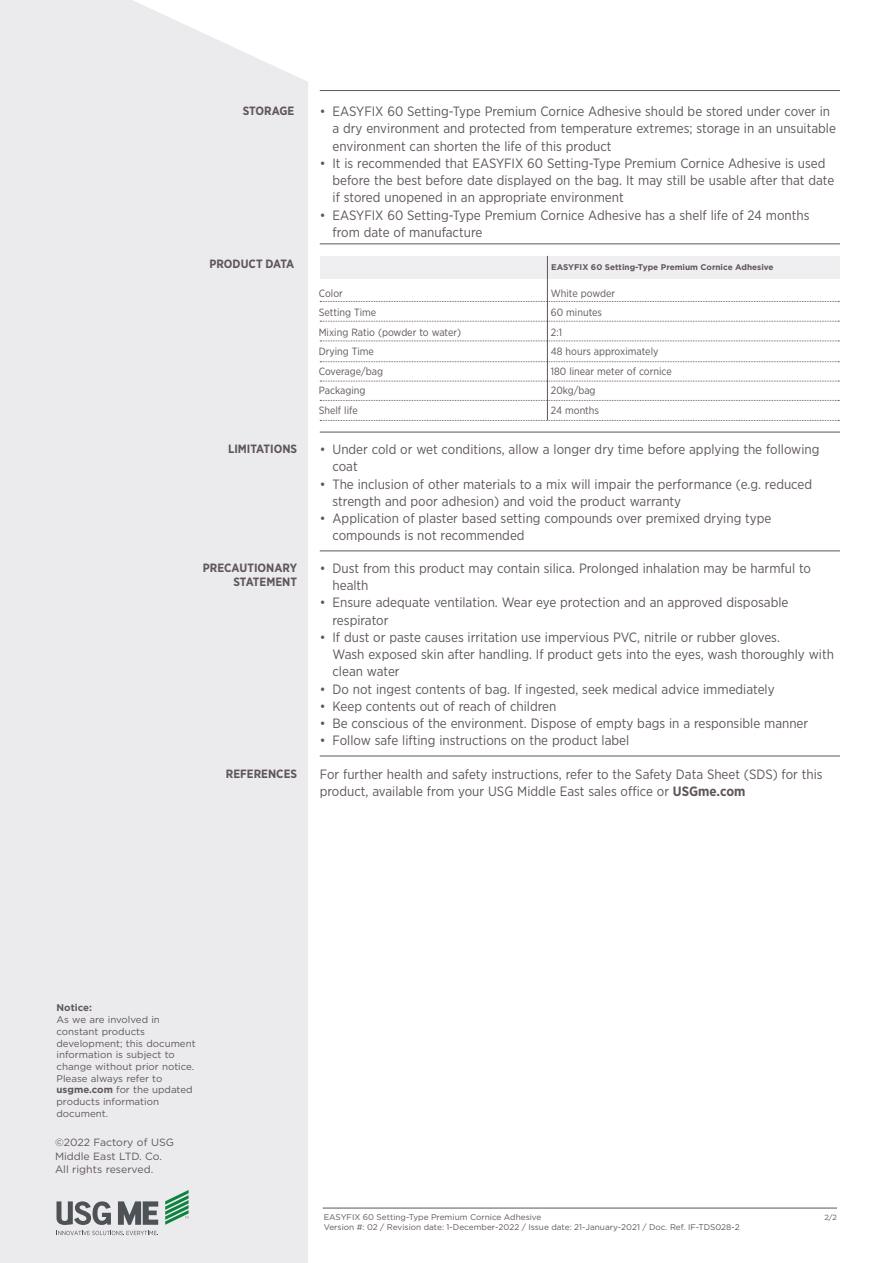
<style>
.page{position:relative;width:893px;height:1263px;background:#fff}
.page>*{position:absolute;margin:0;border:0;box-sizing:border-box;transform-origin:0 0}
.Helvetica_light_10pt{font:13.5px/17.2px "Gotham Narrow";color:#5f565c}
.Helvetica_light_10pt-2{font:700 12px "Gotham Narrow";color:#5f565c}
.Helvetica_light_10pt-3{font:10.5px "Gotham Narrow";color:#5f565c}
.Helvetica_light_10pt-4{font:10.5px/13.5px "Gotham";color:#5f565c}
.Helvetica_light_10pt-5{font:9.75px/11.7px "Gotham";color:#5f565c}
.Helvetica_light_10pt-6{font:700 9.75px "Gotham";color:#5f565c}
.t1{font:8.25px "Gotham";color:#5f565c}
.t2{font:700 8.25px "Gotham";color:#5f565c}
.t3{font:7.5px "Gotham";color:#5f565c}
.s1{font-weight:700}
</style>
<div class="page">
<div style="left:0;top:0;width:308px;height:1263px;background:#ebeaec"></div>
<hr style="left:320px;top:90px;width:520px;height:1px;background:#5f565c">
<hr style="left:323px;top:1208px;width:514px;height:1px;background:#5f565c">
<hr style="left:320px;top:243px;width:520px;height:1px;background:#5f565c">
<hr style="left:320px;top:756px;width:520px;height:1px;background:#5f565c">
<hr style="left:320px;top:432px;width:520px;height:1px;background:#5f565c">
<hr style="left:320px;top:550px;width:520px;height:1px;background:#5f565c">
<div style="left:320px;top:256px;width:519px;height:23px;background:#efeef0"></div>
<svg style="left:320px;top:301px;width:519px;height:1px"></svg>
<svg style="left:320px;top:341px;width:519px;height:1px"></svg>
<svg style="left:320px;top:361px;width:519px;height:1px"></svg>
<svg style="left:320px;top:381px;width:519px;height:1px"></svg>
<svg style="left:320px;top:400px;width:519px;height:1px"></svg>
<svg style="left:320px;top:420px;width:519px;height:1px"></svg>
<svg style="left:320px;top:321px;width:519px;height:1px"></svg>
<hr style="left:547px;top:256px;width:1px;height:164px;background:#5f565c">
<svg style="left:57px;top:1231px;width:101px;height:4px"></svg>
<svg style="left:57px;top:1201px;width:54px;height:24px"></svg>
<svg style="left:118px;top:1201px;width:40px;height:24px"></svg>
<svg style="left:165px;top:1190px;width:24px;height:35px"></svg>
<p class="Helvetica_light_10pt-2" style="left:243px;top:103px;width:53px">STORAGE</p>
<p class="Helvetica_light_10pt-2" style="left:209px;top:256px;width:86px">PRODUCT DATA</p>
<p class="Helvetica_light_10pt-2" style="left:228px;top:441px;width:71px">LIMITATIONS</p>
<p class="Helvetica_light_10pt-2" style="left:203px;top:560px;width:96px">PRECAUTIONARY</p>
<p class="Helvetica_light_10pt-2" style="left:234px;top:574px;width:65px">STATEMENT</p>
<p class="Helvetica_light_10pt-2" style="left:226px;top:766px;width:73px">REFERENCES</p>
<p class="Helvetica_light_10pt" style="left:333px;top:102px;width:505px;text-indent:-13px">• EASYFIX 60 Setting-Type Premium Cornice Adhesive should be stored under cover in a dry environment and protected from temperature extremes; storage in an unsuitable environment can shorten the life of this product</p>
<p class="Helvetica_light_10pt" style="left:333px;top:154px;width:503px;text-indent:-13px">• It is recommended that EASYFIX 60 Setting-Type Premium Cornice Adhesive is used before the best before date displayed on the bag. It may still be usable after that date if stored unopened in an appropriate environment</p>
<p class="Helvetica_light_10pt" style="left:333px;top:206px;width:478px;text-indent:-13px">• EASYFIX 60 Setting-Type Premium Cornice Adhesive has a shelf life of 24 months from date of manufacture</p>
<p class="Helvetica_light_10pt-3" style="left:319px;top:286px;width:26px">Color</p>
<p class="Helvetica_light_10pt-3" style="left:319px;top:306px;width:59px">Setting Time</p>
<p class="Helvetica_light_10pt-3" style="left:319px;top:325px;width:144px">Mixing Ratio (powder to water)</p>
<p class="Helvetica_light_10pt-3" style="left:319px;top:345px;width:57px">Drying Time</p>
<p class="Helvetica_light_10pt-3" style="left:319px;top:364px;width:66px">Coverage/bag</p>
<p class="Helvetica_light_10pt-3" style="left:319px;top:384px;width:48px">Packaging</p>
<p class="Helvetica_light_10pt-3" style="left:319px;top:403px;width:41px">Shelf life</p>
<p class="t2" style="left:551px;top:261px;width:224px">EASYFIX 60 Setting-Type Premium Cornice Adhesive</p>
<p class="Helvetica_light_10pt-3" style="left:551px;top:286px;width:66px">White powder</p>
<p class="Helvetica_light_10pt-3" style="left:551px;top:306px;width:53px">60 minutes</p>
<p class="Helvetica_light_10pt-3" style="left:551px;top:325px;width:13px">2:1</p>
<p class="Helvetica_light_10pt-3" style="left:551px;top:345px;width:109px">48 hours approximately</p>
<p class="Helvetica_light_10pt-3" style="left:551px;top:364px;width:122px">180 linear meter of cornice</p>
<p class="Helvetica_light_10pt-3" style="left:551px;top:384px;width:46px">20kg/bag</p>
<p class="Helvetica_light_10pt-3" style="left:551px;top:403px;width:50px">24 months</p>
<p class="Helvetica_light_10pt" style="left:333px;top:440px;width:488px;text-indent:-13px">• Under cold or wet conditions, allow a longer dry time before applying the following coat</p>
<p class="Helvetica_light_10pt" style="left:333px;top:475px;width:481px;text-indent:-13px">• The inclusion of other materials to a mix will impair the performance (e.g. reduced strength and poor adhesion) and void the product warranty</p>
<p class="Helvetica_light_10pt" style="left:333px;top:509px;width:440px;text-indent:-13px">• Application of plaster based setting compounds over premixed drying type compounds is not recommended</p>
<p class="Helvetica_light_10pt" style="left:333px;top:559px;width:480px;text-indent:-13px">• Dust from this product may contain silica. Prolonged inhalation may be harmful to health</p>
<p class="Helvetica_light_10pt" style="left:333px;top:594px;width:457px;text-indent:-13px">• Ensure adequate ventilation. Wear eye protection and an approved disposable respirator</p>
<p class="Helvetica_light_10pt" style="left:333px;top:628px;width:503px;text-indent:-13px">• If dust or paste causes irritation use impervious PVC, nitrile or rubber gloves.<br>Wash exposed skin after handling. If product gets into the eyes, wash thoroughly with clean water</p>
<p class="Helvetica_light_10pt" style="left:320px;top:680px;width:456px">• Do not ingest contents of bag. If ingested, seek medical advice immediately</p>
<p class="Helvetica_light_10pt" style="left:320px;top:697px;width:238px">• Keep contents out of reach of children</p>
<p class="Helvetica_light_10pt" style="left:320px;top:714px;width:490px">• Be conscious of the environment. Dispose of empty bags in a responsible manner</p>
<p class="Helvetica_light_10pt" style="left:320px;top:732px;width:311px">• Follow safe lifting instructions on the product label</p>
<p class="Helvetica_light_10pt" style="left:320px;top:765px;width:504px">For further health and safety instructions, refer to the Safety Data Sheet (SDS) for this product, available from your USG Middle East sales office or <span class="s1">USGme.com</span></p>
<p class="Helvetica_light_10pt-6" style="left:57px;top:1001px;width:37px">Notice:</p>
<p class="Helvetica_light_10pt-5" style="left:57px;top:1013px;width:141px">As we are involved in constant products development; this document information is subject to change without prior notice.<br>Please always refer to <span class="s1">usgme.com</span> for the updated products information document.</p>
<p class="Helvetica_light_10pt-4" style="left:55px;top:1135px;width:120px">©2022 Factory of USG<br>Middle East LTD. Co.<br>All rights reserved.</p>
<p class="t1" style="left:324px;top:1212px;width:219px">EASYFIX 60 Setting-Type Premium Cornice Adhesive</p>
<p class="t1" style="left:324px;top:1221px;width:417px">Version #: 02 / Revision date: 1-December-2022 / Issue date: 21-January-2021 / Doc. Ref. IF-TDS028-2</p>
<p class="t3" style="left:824px;top:1212px;width:14px">2/2</p>
</div>
